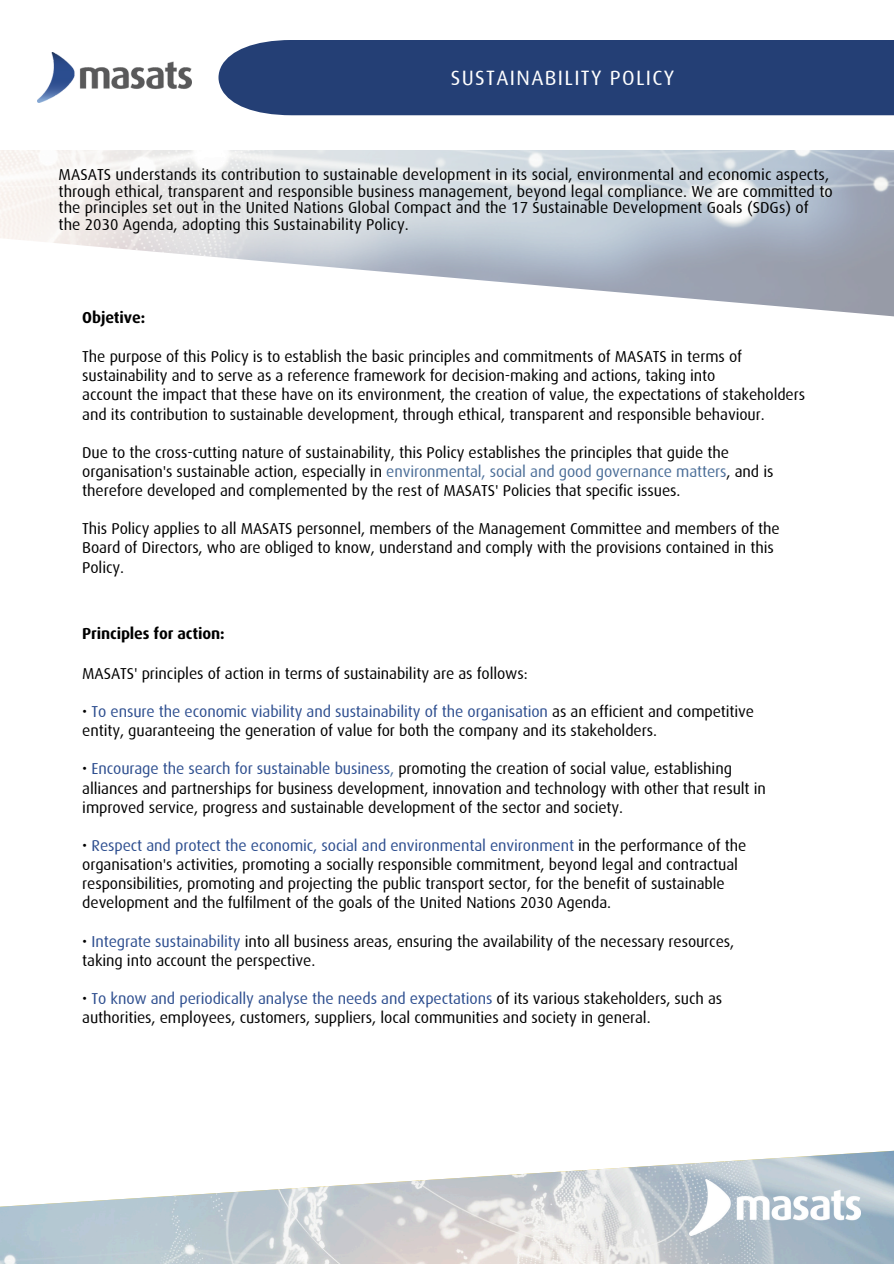
<style>
.page{position:relative;width:894px;height:1264px;background:#fff}
.page>*{position:absolute;margin:0;border:0;box-sizing:border-box;transform-origin:0 0}
.t1{font:20.85px "Dax";letter-spacing:.065em;color:#fff}
.t2{font:15.9px "Dax";letter-spacing:-.01em;color:#000}
.t3{font:15.9px "Dax";letter-spacing:-.01em;color:#2d4e8f}
.t4{font:700 15.9px "Dax";letter-spacing:-.01em;color:#000}
.s1{color:#4b6e98}
.s2{color:#000}
.s3{color:#2d4e8f}
</style>
<div class="page">
<img style="left:0;top:150px;width:893px;height:167px">
<img style="left:0;top:1150px;width:893px;height:113px">
<img style="left:689px;top:1179px;width:171px;height:56px">
<div style="left:218px;top:40px;width:675px;height:75px;background:#243f75"></div>
<img style="left:37px;top:52px;width:154px;height:51px">
<p class="t1" style="left:450px;top:66px;width:225px">SUSTAINABILITY POLICY</p>
<p class="t2" style="left:59px;top:165px;width:771px">MASATS understands its contribution to sustainable development in its social, environmental and economic aspects,</p>
<p class="t2" style="left:59px;top:182px;width:775px">through ethical, transparent and responsible business management, beyond legal compliance. We are committed to</p>
<p class="t2" style="left:59px;top:199px;width:751px">the principles set out in the United Nations Global Compact and the 17 Sustainable Development Goals (SDGs) of</p>
<p class="t2" style="left:59px;top:216px;width:351px">the 2030 Agenda, adopting this Sustainability Policy.</p>
<p class="t4" style="left:82px;top:308px;width:64px">Objetive:</p>
<p class="t2" style="left:82px;top:347px;width:661px">The purpose of this Policy is to establish the basic principles and commitments of MASATS in terms of</p>
<h1 class="t2" style="left:82px;top:367px;width:634px">sustainability and to serve as a reference framework for decision-making and actions, taking into</h1>
<p class="t2" style="left:82px;top:386px;width:724px">account the impact that these have on its environment, the creation of value, the expectations of stakeholders</p>
<p class="t2" style="left:82px;top:405px;width:683px">and its contribution to sustainable development, through ethical, transparent and responsible behaviour.</p>
<p class="t2" style="left:82px;top:443px;width:648px">Due to the cross-cutting nature of sustainability, this Policy establishes the principles that guide the</p>
<p class="t2" style="left:82px;top:462px;width:692px">organisation's sustainable action, especially in <span class="s1">environmental, social and good governance matters</span>, and is</p>
<h2 class="t2" style="left:82px;top:481px;width:599px">therefore developed and complemented by the rest of MASATS' Policies that specific issues.</h2>
<p class="t2" style="left:82px;top:520px;width:698px">This Policy applies to all MASATS personnel, members of the Management Committee and members of the</p>
<p class="t2" style="left:82px;top:539px;width:692px">Board of Directors, who are obliged to know, understand and comply with the provisions contained in this</p>
<p class="t2" style="left:82px;top:558px;width:43px">Policy.</p>
<p class="t4" style="left:82px;top:625px;width:144px">Principles for action:</p>
<h2 class="t2" style="left:82px;top:664px;width:446px">MASATS' principles of action in terms of sustainability are as follows:</h2>
<p class="t3" style="left:82px;top:702px;width:673px"><span class="s2">•</span> To ensure the economic viability and sustainability of the organisation <span class="s2">as an efficient and competitive</span></p>
<p class="t2" style="left:82px;top:721px;width:576px">entity, guaranteeing the generation of value for both the company and its stakeholders.</p>
<p class="t2" style="left:82px;top:760px;width:651px">• <span class="s3">Encourage the search for sustainable business</span><span class="s1">,</span> promoting the creation of social value, establishing</p>
<p class="t2" style="left:82px;top:779px;width:685px">alliances and partnerships for business development, innovation and technology with other that result in</p>
<p class="t2" style="left:82px;top:798px;width:542px">improved service, progress and sustainable development of the sector and society.</p>
<p class="t3" style="left:82px;top:836px;width:665px"><span class="s2">•</span> Respect and protect the economic, social and environmental environment <span class="s2">in the performance of the</span></p>
<p class="t2" style="left:82px;top:855px;width:657px">organisation's activities, promoting a socially responsible commitment, beyond legal and contractual</p>
<p class="t2" style="left:82px;top:874px;width:643px">responsibilities, promoting and projecting the public transport sector, for the benefit of sustainable</p>
<p class="t2" style="left:82px;top:893px;width:530px">development and the fulfilment of the goals of the United Nations 2030 Agenda.</p>
<p class="t2" style="left:82px;top:932px;width:653px">• <span class="s3">Integrate sustainability</span> into all business areas, ensuring the availability of the necessary resources,</p>
<p class="t2" style="left:82px;top:951px;width:234px">taking into account the perspective.</p>
<p class="t3" style="left:82px;top:989px;width:641px"><span class="s2">•</span> To know and periodically analyse the needs and expectations <span class="s2">of its various stakeholders, such as</span></p>
<p class="t2" style="left:82px;top:1008px;width:569px">authorities, employees, customers, suppliers, local communities and society in general.</p>
</div>
